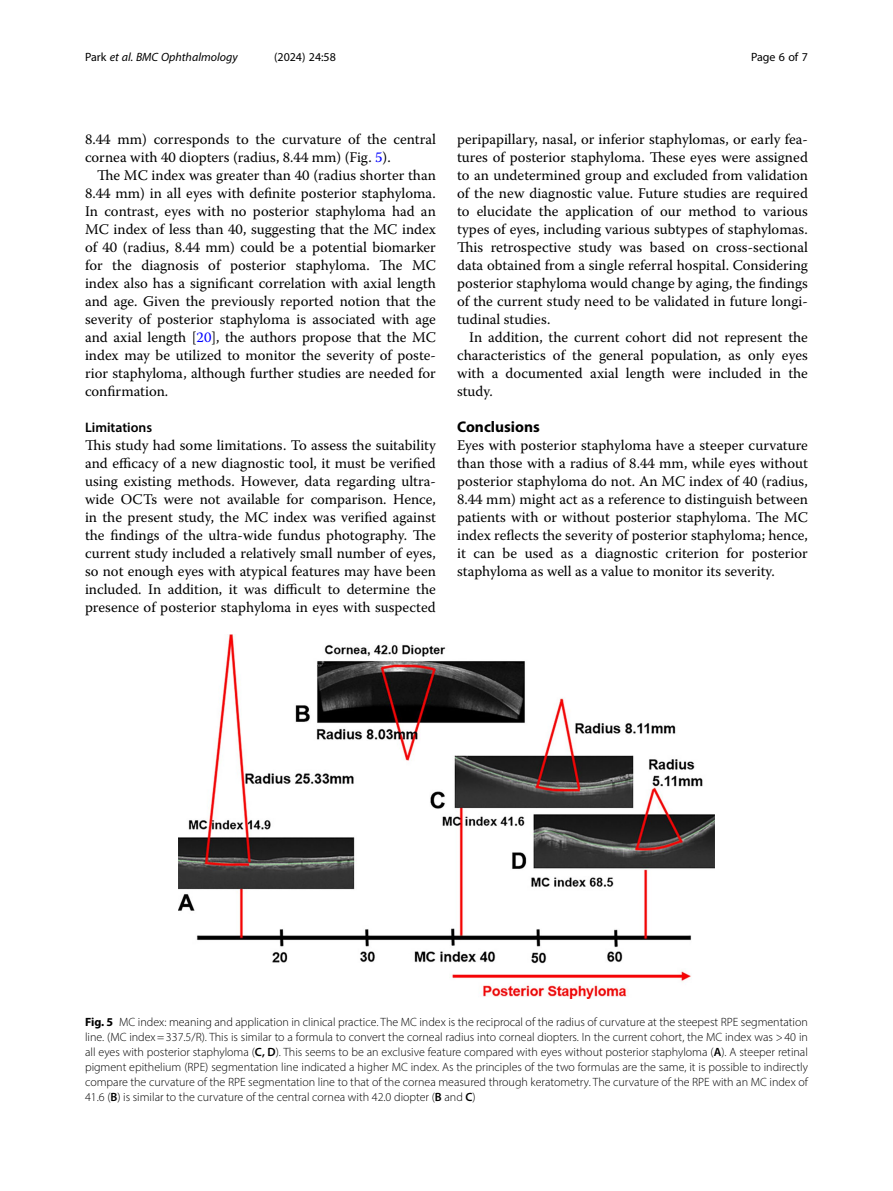
<style>
.page{position:relative;width:893px;height:1191px;background:#fff}
.page>*{position:absolute;margin:0;border:0;box-sizing:border-box;transform-origin:0 0}
.Head_1{font:700 15.45px "Myriad Pro";color:#000}
.Body_Text{font:14.7px/18px "Warnock Pro";color:#000;text-align:justify}
.Body_Text_Indent{font:14.7px/18px "Warnock Pro";color:#000;text-align:justify}
.Head_2{font:600 13.8px "Myriad Pro";color:#000}
.Figure_Caption{font:300 12px/15px "Myriad Pro";color:#000;text-align:justify}
.t1{font:italic 12px "Myriad Pro";color:#000}
.t2{font:12px "Myriad Pro";color:#000}
.s1{font-style:normal}
.s2{color:#00f}
.s3{font-weight:700}
.s4{font-weight:600}
</style>
<div class="page">
<img style="left:179px;top:634px;width:535px;height:365px">
<p class="t1" style="left:85px;top:50px;width:154px"><span class="s1">Park</span> et al. BMC Ophthalmology</p>
<p class="t2" style="left:274px;top:50px;width:63px">(2024) 24:58</p>
<p class="t2" style="left:751px;top:50px;width:58px">Page 6 of 7</p>
<p class="Body_Text_Indent" style="left:85px;top:130px;width:352px">8.44 mm) corresponds to the curvature of the central cornea with 40 diopters (radius, 8.44 mm) (Fig. <span class="s2">5</span>).</p>
<p class="Body_Text_Indent" style="left:85px;top:166px;width:352px;text-indent:12px">The MC index was greater than 40 (radius shorter than 8.44 mm) in all eyes with definite posterior staphyloma.<br>In contrast, eyes with no posterior staphyloma had an MC index of less than 40, suggesting that the MC index of 40 (radius, 8.44 mm) could be a potential biomarker for the diagnosis of posterior staphyloma. The MC index also has a significant correlation with axial length and age. Given the previously reported notion that the severity of posterior staphyloma is associated with age and axial length [<span class="s2">20</span>], the authors propose that the MC index may be utilized to monitor the severity of poste&shy;rior staphyloma, although further studies are needed for confirmation.</p>
<p class="Head_2" style="left:85px;top:419px;width:69px">Limitations</p>
<p class="Body_Text" style="left:85px;top:436px;width:352px">This study had some limitations. To assess the suitability and efficacy of a new diagnostic tool, it must be verified using existing methods. However, data regarding ultra&shy;wide OCTs were not available for comparison. Hence, in the present study, the MC index was verified against the findings of the ultra-wide fundus photography. The current study included a relatively small number of eyes, so not enough eyes with atypical features may have been included. In addition, it was difficult to determine the presence of posterior staphyloma in eyes with suspected</p>
<p class="Body_Text" style="left:457px;top:130px;width:352px">peripapillary, nasal, or inferior staphylomas, or early fea&shy;tures of posterior staphyloma. These eyes were assigned to an undetermined group and excluded from validation of the new diagnostic value. Future studies are required to elucidate the application of our method to various types of eyes, including various subtypes of staphylomas.<br>This retrospective study was based on cross-sectional data obtained from a single referral hospital. Considering posterior staphyloma would change by aging, the findings of the current study need to be validated in future longi&shy;tudinal studies.</p>
<p class="Body_Text_Indent" style="left:457px;top:328px;width:352px;text-indent:12px">In addition, the current cohort did not represent the characteristics of the general population, as only eyes with a documented axial length were included in the study.</p>
<p class="Head_1" style="left:457px;top:417px;width:84px">Conclusions</p>
<p class="Body_Text" style="left:457px;top:436px;width:352px">Eyes with posterior staphyloma have a steeper curvature than those with a radius of 8.44 mm, while eyes without posterior staphyloma do not. An MC index of 40 (radius, 8.44 mm) might act as a reference to distinguish between patients with or without posterior staphyloma. The MC index reflects the severity of posterior staphyloma; hence, it can be used as a diagnostic criterion for posterior staphyloma as well as a value to monitor its severity.</p>
<p class="Figure_Caption" style="left:85px;top:1014px;width:724px"><span class="s3">Fig. 5</span> MC index: meaning and application in clinical practice. The MC index is the reciprocal of the radius of curvature at the steepest RPE segmentation line. (MC index=337.5/R). This is similar to a formula to convert the corneal radius into corneal diopters. In the current cohort, the MC index was &gt;40 in all eyes with posterior staphyloma (<span class="s4">C, D</span>). This seems to be an exclusive feature compared with eyes without posterior staphyloma (<span class="s4">A</span>). A steeper retinal pigment epithelium (RPE) segmentation line indicated a higher MC index. As the principles of the two formulas are the same, it is possible to indirectly compare the curvature of the RPE segmentation line to that of the cornea measured through keratometry. The curvature of the RPE with an MC index of 41.6 (<span class="s4">B</span>) is similar to the curvature of the central cornea with 42.0 diopter (<span class="s4">B</span> and <span class="s4">C</span>)</p>
</div>
